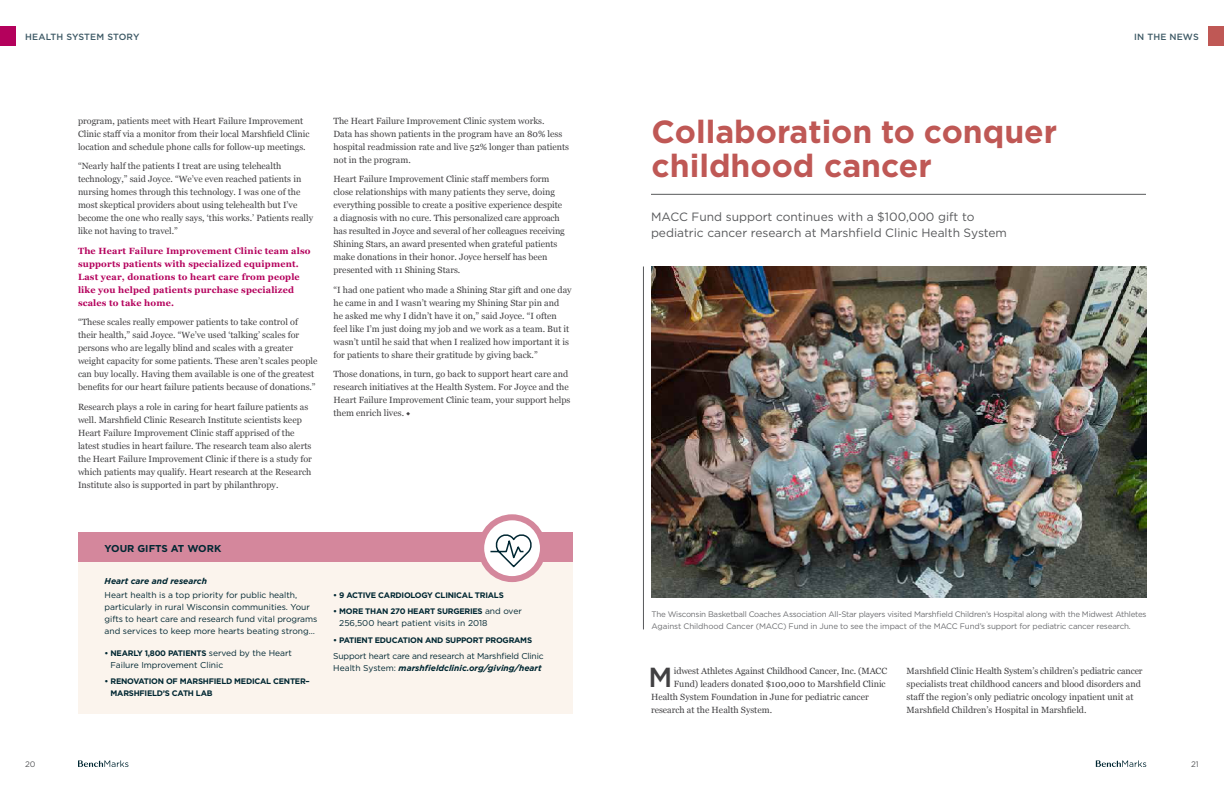
<style>
.page{position:relative;width:1224px;height:792px;background:#fff}
.page>*{position:absolute;margin:0;border:0;box-sizing:border-box;transform-origin:0 0}
.t1{font:700 32px/34.4px "Gotham";color:#bf5855}
.t2{font:500 27.6px "Gotham";color:#414042}
.t3{font:12px/16px "Gotham";color:#58595b}
.t4{font:700 10px "Gotham";color:#002732}
.t5{font:9px/13px "Georgia";color:#414042}
.t6{font:700 9px/13px "Georgia";letter-spacing:.02em;color:#b4015c}
.t7{font:500 9px "Gotham";letter-spacing:.02em;color:#3d5965}
.t8{font:8.5px/12px "Gotham";color:#002732}
.t9{font:8.5px/12px "Gotham";letter-spacing:-.02em;color:#002732}
.t10{font:italic 700 8.5px "Gotham";color:#002732}
.t11{font:8px/12px "Gotham";letter-spacing:-.03em;color:#6d6e71}
.t12{font:700 8px/12px "Gotham";letter-spacing:-.03em;color:#002732}
.t13{font:8px "Gotham";color:#58595b}
.s1{font-family:"Minion Pro"}
.s2{font-weight:400;font-size:8.5px}
.s3{font-weight:700;font-style:italic}
</style>
<div class="page">
<svg style="left:78px;top:760px;width:50px;height:7px"></svg>
<svg style="left:1096px;top:760px;width:50px;height:7px"></svg>
<div style="left:78px;top:532px;width:495px;height:182px;background:#fbf4ed"></div>
<div style="left:0;top:26px;width:15px;height:20px;background:#b4015c"></div>
<div style="left:1209px;top:26px;width:15px;height:20px;background:#bf5855"></div>
<hr style="left:651px;top:194px;width:495px;height:1px;background:#58595b">
<hr style="left:643px;top:266px;width:1px;height:363px;background:#58595b">
<img style="left:652px;top:266px;width:495px;height:331px">
<div style="left:78px;top:532px;width:495px;height:30px;background:#d4879c"></div>
<svg style="left:481px;top:517px;width:62px;height:62px"></svg>
<div style="left:478px;top:514px;width:68px;height:68px;border:6px solid #d4879c;border-radius:50%"></div>
<svg style="left:489px;top:532px;width:43px;height:37px;background:#d6dcde"></svg>
<p class="t7" style="left:25px;top:31px;width:116px">HEALTH SYSTEM STORY</p>
<p class="t7" style="left:1134px;top:31px;width:66px">IN THE NEWS</p>
<p class="t5" style="left:78px;top:114px;width:233px">program, patients meet with Heart Failure Improvement<br>Clinic staff via a monitor from their local Marshfield Clinic location and schedule phone calls for follow-up meetings.</p>
<p class="t5" style="left:78px;top:159px;width:237px">“Nearly half the patients I treat are using telehealth technology,” said Joyce. “We’ve even reached patients in nursing homes through this technology. I was one of the most skeptical providers about using telehealth but I’ve become the one who really says, ‘this works.’ Patients really like not having to travel.”</p>
<p class="t6" style="left:78px;top:244px;width:234px">The Heart Failure Improvement Clinic team also supports patients with specialized equipment.<br>Last year, donations to heart care from people like you helped patients purchase specialized scales to take home.</p>
<p class="t5" style="left:78px;top:315px;width:241px">“These scales really empower patients to take control of their health,” said Joyce. “We’ve used ‘talking’ scales for persons who are legally blind and scales with a greater weight capacity for some patients. These aren’t scales people can buy locally. Having them available is one of the greatest benefits for our heart failure patients because of donations.”</p>
<p class="t5" style="left:78px;top:400px;width:235px">Research plays a role in caring for heart failure patients as well. Marshfield Clinic Research Institute scientists keep Heart Failure Improvement Clinic staff apprised of the latest studies in heart failure. The research team also alerts the Heart Failure Improvement Clinic if there is a study for which patients may qualify. Heart research at the Research Institute also is supported in part by philanthropy.</p>
<p class="t5" style="left:334px;top:114px;width:237px">The Heart Failure Improvement Clinic system works.<br>Data has shown patients in the program have an 80% less hospital readmission rate and live 52% longer than patients not in the program.</p>
<p class="t5" style="left:334px;top:172px;width:233px">Heart Failure Improvement Clinic staff members form close relationships with many patients they serve, doing everything possible to create a positive experience despite a diagnosis with no cure. This personalized care approach has resulted in Joyce and several of her colleagues receiving Shining Stars, an award presented when grateful patients make donations in their honor. Joyce herself has been presented with 11 Shining Stars.</p>
<p class="t5" style="left:334px;top:283px;width:240px">“I had one patient who made a Shining Star gift and one day he came in and I wasn’t wearing my Shining Star pin and<br>he asked me why I didn’t have it on,” said Joyce. “I often feel like I’m just doing my job and we work as a team. But it wasn’t until he said that when I realized how important it is for patients to share their gratitude by giving back.”</p>
<p class="t5" style="left:334px;top:367px;width:238px">Those donations, in turn, go back to support heart care and research initiatives at the Health System. For Joyce and the Heart Failure Improvement Clinic team, your support helps them enrich lives. <span class="s1">◆</span></p>
<p class="t4" style="left:105px;top:542px;width:118px">YOUR GIFTS AT WORK</p>
<p class="t10" style="left:105px;top:575px;width:104px">Heart care and research</p>
<p class="t8" style="left:105px;top:589px;width:214px">Heart health is a top priority for public health, particularly in rural Wisconsin communities. Your gifts to heart care and research fund vital programs and services to keep more hearts beating strong…</p>
<p class="t12" style="left:105px;top:647px;width:189px">• NEARLY 1,800 PATIENTS <span class="s2">served by the Heart</span></p>
<p class="t8" style="left:111px;top:659px;width:114px">Failure Improvement Clinic</p>
<p class="t12" style="left:111px;top:675px;width:201px;text-indent:-6px">• RENOVATION OF MARSHFIELD MEDICAL CENTER–<br>MARSHFIELD’S CATH LAB</p>
<p class="t12" style="left:333px;top:589px;width:172px">• 9 ACTIVE CARDIOLOGY CLINICAL TRIALS</p>
<p class="t12" style="left:333px;top:605px;width:190px">• MORE THAN 270 HEART SURGERIES <span class="s2">and over</span></p>
<p class="t8" style="left:339px;top:617px;width:150px">256,500 heart patient visits in 2018</p>
<p class="t12" style="left:333px;top:634px;width:200px">• PATIENT EDUCATION AND SUPPORT PROGRAMS</p>
<p class="t9" style="left:333px;top:650px;width:212px">Support heart care and research at Marshfield Clinic<br>Health System: <span class="s3">marshfieldclinic.org/giving/heart</span></p>
<h1 class="t1" style="left:652px;top:114px;width:407px">Collaboration to conquer childhood cancer</h1>
<h3 class="t3" style="left:651px;top:209px;width:358px">MACC Fund support continues with a $100,000 gift to pediatric cancer research at Marshfield Clinic Health System</h3>
<p class="t11" style="left:652px;top:608px;width:497px">The Wisconsin Basketball Coaches Association All-Star players visited Marshfield Children’s Hospital along with the Midwest Athletes<br>Against Childhood Cancer (MACC) Fund in June to see the impact of the MACC Fund’s support for pediatric cancer research.</p>
<h2 class="t2" style="left:649px;top:659px;width:25px">M</h2>
<p class="t5" style="left:674px;top:664px;width:215px">idwest Athletes Against Childhood Cancer, Inc. (MACC</p>
<p class="t5" style="left:674px;top:677px;width:213px">Fund) leaders donated $100,000 to Marshfield Clinic</p>
<p class="t5" style="left:651px;top:690px;width:219px">Health System Foundation in June for pediatric cancer</p>
<p class="t5" style="left:651px;top:703px;width:123px">research at the Health System.</p>
<p class="t5" style="left:907px;top:664px;width:237px">Marshfield Clinic Health System’s children’s pediatric cancer specialists treat childhood cancers and blood disorders and staff the region’s only pediatric oncology inpatient unit at Marshfield Children’s Hospital in Marshfield.</p>
<p class="t13" style="left:25px;top:759px;width:12px">20</p>
<p class="t13" style="left:1191px;top:759px;width:9px">21</p>
</div>
